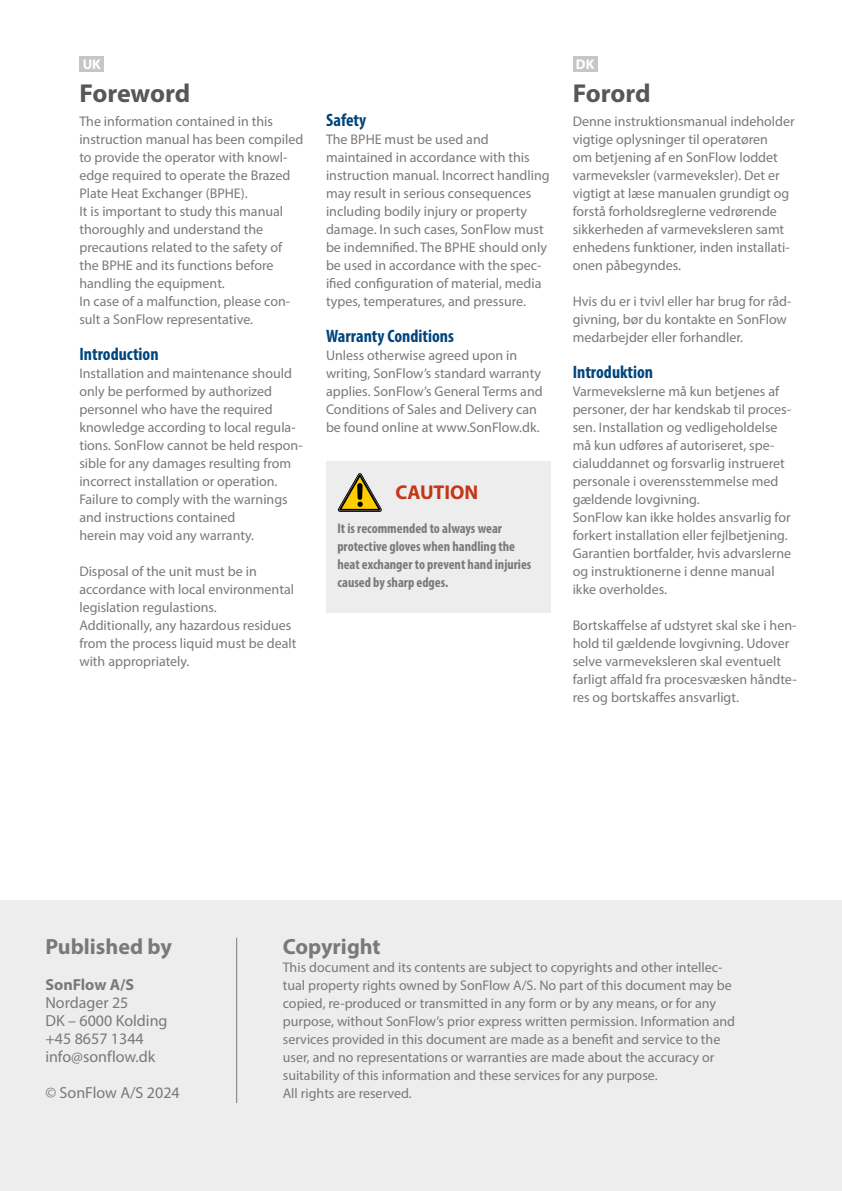
<style>
.page{position:relative;width:842px;height:1191px;background:#fff}
.page>*{position:absolute;margin:0;border:0;box-sizing:border-box;transform-origin:0 0}
.t1{font:700 26px "Myriad Pro";letter-spacing:-.01em;color:#575756}
.t2{font:700 22px "Myriad Pro";color:#7a797a}
.t3{font:700 20px "Myriad Pro";color:#c43618}
.t4{font:700 condensed 18px "Myriad Pro";color:#00457c}
.t5{font:16px/18px "Myriad Pro";color:#7a797a}
.t6{font:700 16px "Myriad Pro";color:#7a797a}
.t7{font:14px/18px "Myriad Pro";color:#7a797a}
.t8{font:700 condensed 14px/18px "Myriad Pro";color:#7a797a}
.t9{font:700 14px "Myriad Pro";color:#fff}
</style>
<div class="page">
<div style="left:0;top:900px;width:842px;height:291px;background:#ededed"></div>
<div style="left:79px;top:56px;width:25px;height:16px;background:#c6c6c6"></div>
<div style="left:573px;top:56px;width:25px;height:16px;background:#c6c6c6"></div>
<hr style="left:236px;top:937px;width:1px;height:166px;background:#7a797a">
<div style="left:326px;top:461px;width:224px;height:151px;background:#ededed"></div>
<svg style="left:337px;top:473px;width:45px;height:39px"></svg>
<p class="t9" style="left:83px;top:56px;width:20px">UK</p>
<p class="t9" style="left:576px;top:56px;width:20px">DK</p>
<h1 class="t1" style="left:79px;top:76px;width:112px">Foreword</h1>
<p class="t7" style="left:79px;top:112px;width:225px">The information contained in this instruction manual has been compiled to provide the operator with knowl&shy;edge required to operate the Brazed Plate Heat Exchanger (BPHE).<br>It is important to study this manual thoroughly and understand the precautions related to the safety of the BPHE and its functions before handling the equipment.<br>In case of a malfunction, please con&shy;sult a SonFlow representative.</p>
<p class="t4" style="left:79px;top:343px;width:81px">Introduction</p>
<p class="t7" style="left:79px;top:364px;width:225px">Installation and maintenance should only be performed by authorized personnel who have the required knowledge according to local regula&shy;tions. SonFlow cannot be held respon&shy;sible for any damages resulting from incorrect installation or operation.<br>Failure to comply with the warnings and instructions contained<br>herein may void any warranty.</p>
<p class="t7" style="left:79px;top:562px;width:218px">Disposal of the unit must be in accordance with local environmental legislation regulastions.<br>Additionally, any hazardous residues from the process liquid must be dealt with appropriately.</p>
<p class="t4" style="left:326px;top:109px;width:42px">Safety</p>
<p class="t7" style="left:326px;top:130px;width:225px">The BPHE must be used and maintained in accordance with this instruction manual. Incorrect handling may result in serious consequences including bodily injury or property damage. In such cases, SonFlow must be indemnified. The BPHE should only be used in accordance with the spec&shy;ified configuration of material, media types, temperatures, and pressure.</p>
<p class="t4" style="left:326px;top:325px;width:129px">Warranty Conditions</p>
<p class="t7" style="left:326px;top:346px;width:218px">Unless otherwise agreed upon in writing, SonFlow’s standard warranty applies. SonFlow’s General Terms and Conditions of Sales and Delivery can be found online at www.SonFlow.dk.</p>
<h3 class="t3" style="left:395px;top:479px;width:84px">CAUTION</h3>
<p class="t8" style="left:337px;top:519px;width:196px">It is recommended to always wear protective gloves when handling the heat exchanger to prevent hand injuries caused by sharp edges.</p>
<h1 class="t1" style="left:573px;top:76px;width:79px">Forord</h1>
<p class="t7" style="left:573px;top:112px;width:224px">Denne instruktionsmanual indeholder vigtige oplysninger til operatøren<br>om betjening af en SonFlow loddet varmeveksler (varmeveksler). Det er vigtigt at læse manualen grundigt og forstå forholdsreglerne vedrørende sikkerheden af varmeveksleren samt enhedens funktioner, inden installati&shy;onen påbegyndes.</p>
<p class="t7" style="left:573px;top:292px;width:220px">Hvis du er i tvivl eller har brug for råd&shy;givning, bør du kontakte en SonFlow medarbejder eller forhandler.</p>
<p class="t4" style="left:573px;top:361px;width:82px">Introduktion</p>
<p class="t7" style="left:573px;top:382px;width:220px">Varmevekslerne må kun betjenes af personer, der har kendskab til proces&shy;sen. Installation og vedligeholdelse må kun udføres af autoriseret, spe&shy;cialuddannet og forsvarlig instrueret personale i overensstemmelse med gældende lovgivning.<br>SonFlow kan ikke holdes ansvarlig for forkert installation eller fejlbetjening.<br>Garantien bortfalder, hvis advarslerne og instruktionerne i denne manual ikke overholdes.</p>
<p class="t7" style="left:573px;top:616px;width:225px">Bortskaffelse af udstyret skal ske i hen&shy;hold til gældende lovgivning. Udover selve varmeveksleren skal eventuelt farligt affald fra procesvæsken håndte&shy;res og bortskaffes ansvarligt.</p>
<h2 class="t2" style="left:45px;top:932px;width:128px">Published by</h2>
<p class="t6" style="left:45px;top:974px;width:90px">SonFlow A/S</p>
<p class="t5" style="left:45px;top:993px;width:124px">Nordager 25<br>DK – 6000 Kolding +45 8657 1344 info@sonflow.dk</p>
<p class="t5" style="left:45px;top:1083px;width:136px">© SonFlow A/S 2024</p>
<h2 class="t2" style="left:283px;top:932px;width:99px">Copyright</h2>
<p class="t7" style="left:283px;top:958px;width:454px">This document and its contents are subject to copyrights and other intellec&shy;tual property rights owned by SonFlow A/S. No part of this document may be copied, re-produced or transmitted in any form or by any means, or for any purpose, without SonFlow’s prior express written permission. Information and services provided in this document are made as a benefit and service to the user, and no representations or warranties are made about the accuracy or suitability of this information and these services for any purpose.<br>All rights are reserved.</p>
</div>
